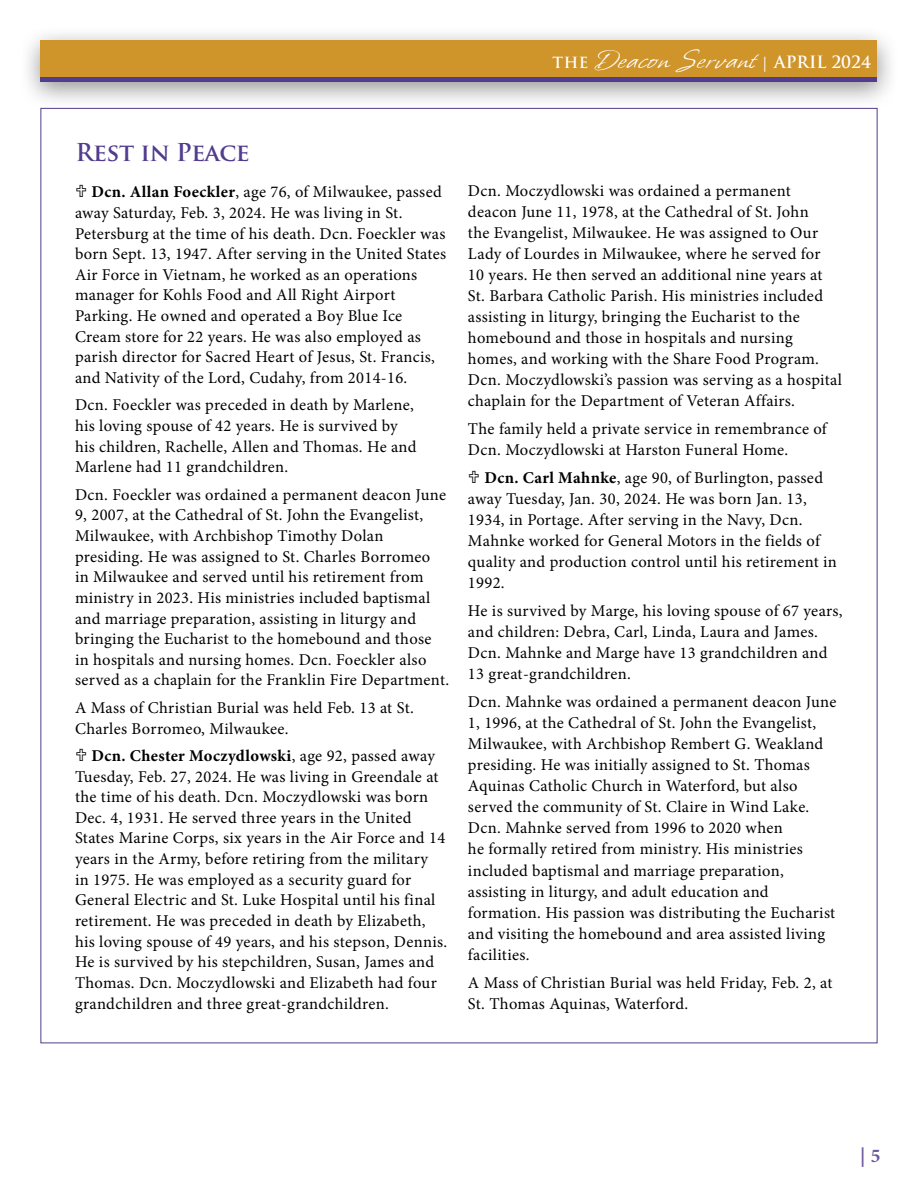
<style>
.page{position:relative;width:918px;height:1188px;background:#fff}
.page>*{position:absolute;margin:0;border:0;box-sizing:border-box;transform-origin:0 0}
.t1{font:30px "Whisper ROB";letter-spacing:.03em;color:#fff}
.t2{font:700 24px "Trajan Pro";letter-spacing:-.02em;color:#513c8e}
.t3{font:700 19.5px "Minion Pro";color:#6c5a9e}
.t4{font:16.5px/20.7px "Minion Pro";letter-spacing:.02em;color:#000}
.s1{font-family:"Trajan Pro";font-weight:700;font-size:15px}
.s2{font-family:"Trajan Pro";font-weight:700;font-size:16.5px}
.s3{font-weight:700}
</style>
<div class="page">
<div style="left:19px;top:25px;width:881px;height:86px;background:#000;opacity:.42"></div>
<div style="left:40px;top:40px;width:838px;height:42px;background:#cf942a"></div>
<hr style="left:40px;top:78px;width:838px;height:4px;background:#513c8e">
<h1 class="t1" style="left:553px;top:45px;width:320px"><span class="s1">THE</span> Deacon Servant <span class="s1">|</span> <span class="s2">APRIL 2024</span></h1>
<h2 class="t2" style="left:76px;top:137px;width:176px">Rest in Peace</h2>
<p class="t4" style="left:75px;top:182px;width:373px;text-indent:17px"><span class="s3">Dcn. Allan Foeckler</span>, age 76, of Milwaukee, passed away Saturday, Feb. 3, 2024. He was living in St.<br>Petersburg at the time of his death. Dcn. Foeckler was born Sept. 13, 1947. After serving in the United States Air Force in Vietnam, he worked as an operations manager for Kohls Food and All Right Airport Parking. He owned and operated a Boy Blue Ice Cream store for 22 years. He was also employed as parish director for Sacred Heart of Jesus, St. Francis, and Nativity of the Lord, Cudahy, from 2014-16.</p>
<p class="t4" style="left:75px;top:395px;width:343px">Dcn. Foeckler was preceded in death by Marlene, his loving spouse of 42 years. He is survived by his children, Rachelle, Allen and Thomas. He and Marlene had 11 grandchildren.</p>
<p class="t4" style="left:75px;top:484px;width:376px">Dcn. Foeckler was ordained a permanent deacon June 9, 2007, at the Cathedral of St. John the Evangelist, Milwaukee, with Archbishop Timothy Dolan presiding. He was assigned to St. Charles Borromeo<br>in Milwaukee and served until his retirement from ministry in 2023. His ministries included baptismal and marriage preparation, assisting in liturgy and bringing the Eucharist to the homebound and those in hospitals and nursing homes. Dcn. Foeckler also served as a chaplain for the Franklin Fire Department.</p>
<p class="t4" style="left:75px;top:697px;width:340px">A Mass of Christian Burial was held Feb. 13 at St.<br>Charles Borromeo, Milwaukee.</p>
<p class="t4" style="left:75px;top:745px;width:374px;text-indent:17px"><span class="s3">Dcn. Chester Moczydlowski</span>, age 92, passed away Tuesday, Feb. 27, 2024. He was living in Greendale at the time of his death. Dcn. Moczydlowski was born Dec. 4, 1931. He served three years in the United States Marine Corps, six years in the Air Force and 14 years in the Army, before retiring from the military<br>in 1975. He was employed as a security guard for General Electric and St. Luke Hospital until his final retirement. He was preceded in death by Elizabeth, his loving spouse of 49 years, and his stepson, Dennis.<br>He is survived by his stepchildren, Susan, James and Thomas. Dcn. Moczydlowski and Elizabeth had four grandchildren and three great-grandchildren.</p>
<p class="t4" style="left:468px;top:180px;width:375px">Dcn. Moczydlowski was ordained a permanent deacon June 11, 1978, at the Cathedral of St. John<br>the Evangelist, Milwaukee. He was assigned to Our Lady of Lourdes in Milwaukee, where he served for<br>10 years. He then served an additional nine years at St. Barbara Catholic Parish. His ministries included assisting in liturgy, bringing the Eucharist to the homebound and those in hospitals and nursing homes, and working with the Share Food Program.<br>Dcn. Moczydlowski’s passion was serving as a hospital chaplain for the Department of Veteran Affairs.</p>
<p class="t4" style="left:468px;top:419px;width:360px">The family held a private service in remembrance of<br>Dcn. Moczydlowski at Harston Funeral Home.</p>
<p class="t4" style="left:468px;top:467px;width:370px;text-indent:17px"><span class="s3">Dcn. Carl Mahnke</span>, age 90, of Burlington, passed away Tuesday, Jan. 30, 2024. He was born Jan. 13, 1934, in Portage. After serving in the Navy, Dcn.<br>Mahnke worked for General Motors in the fields of quality and production control until his retirement in 1992.</p>
<p class="t4" style="left:468px;top:600px;width:376px">He is survived by Marge, his loving spouse of 67 years, and children: Debra, Carl, Linda, Laura and James.<br>Dcn. Mahnke and Marge have 13 grandchildren and 13 great-grandchildren.</p>
<p class="t4" style="left:468px;top:691px;width:370px">Dcn. Mahnke was ordained a permanent deacon June 1, 1996, at the Cathedral of St. John the Evangelist, Milwaukee, with Archbishop Rembert G. Weakland presiding. He was initially assigned to St. Thomas Aquinas Catholic Church in Waterford, but also served the community of St. Claire in Wind Lake.<br>Dcn. Mahnke served from 1996 to 2020 when<br>he formally retired from ministry. His ministries included baptismal and marriage preparation, assisting in liturgy, and adult education and formation. His passion was distributing the Eucharist and visiting the homebound and area assisted living facilities.</p>
<p class="t4" style="left:468px;top:972px;width:366px">A Mass of Christian Burial was held Friday, Feb. 2, at<br>St. Thomas Aquinas, Waterford.</p>
<p class="t3" style="left:860px;top:1142px;width:22px">| 5</p>
</div>
